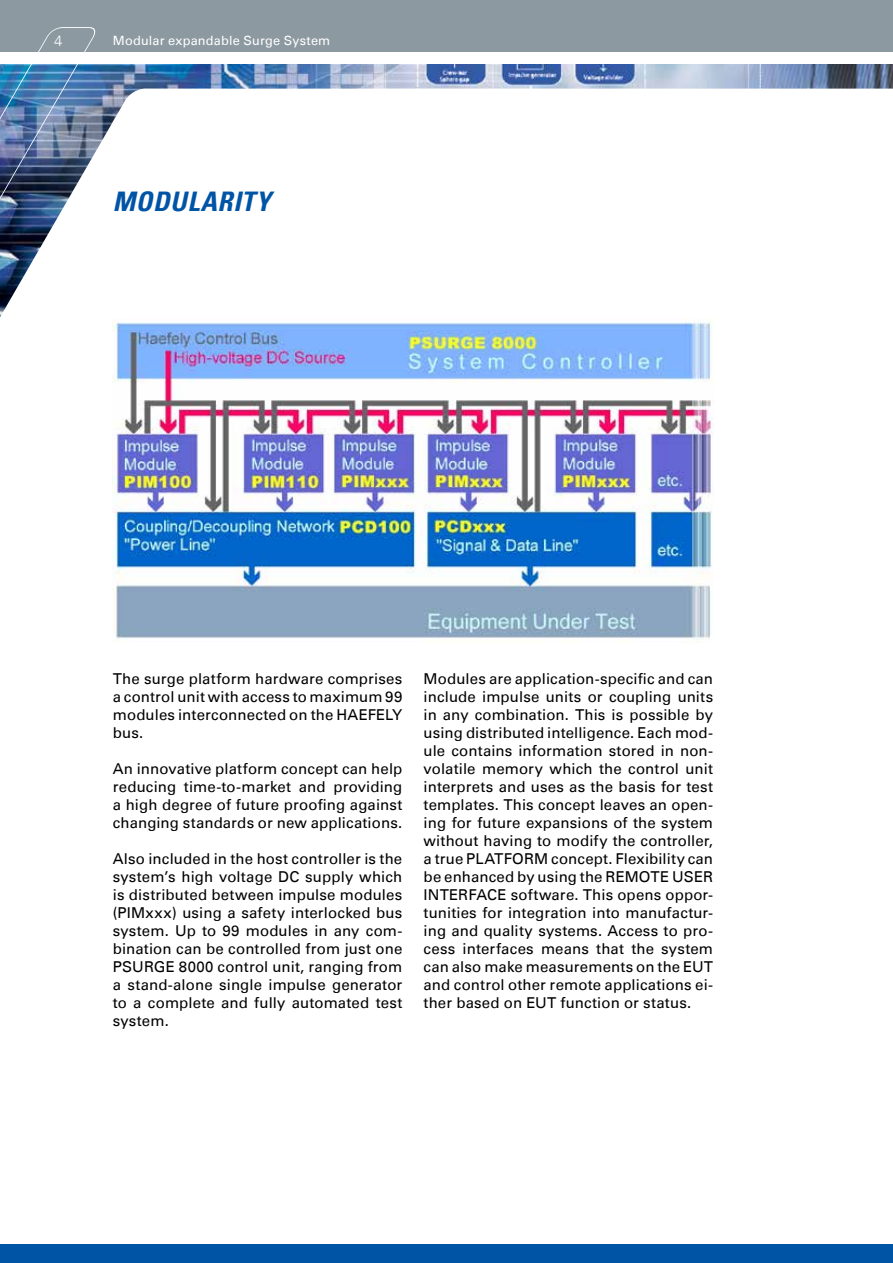
<style>
.page{position:relative;width:893px;height:1263px;background:#fff}
.page>*{position:absolute;margin:0;border:0;box-sizing:border-box;transform-origin:0 0}
.t1{font:italic 700 condensed 27px "Univers LT";letter-spacing:.02em;color:#0054a6}
.t2{font:15px/18px "Univers LT";letter-spacing:.01em;color:#000;text-align:justify}
.t3{font:300 15px "Univers LT";color:#fff}
.t4{font:12.75px "Univers LT";letter-spacing:.015em;color:#fff}
</style>
<div class="page">
<div style="left:0;top:0;width:893px;height:51px;background:#8c99a1"></div>
<div style="left:0;top:1244px;width:893px;height:19px;background:#0054a6"></div>
<img style="left:100px;top:64px;width:793px;height:25px">
<svg style="left:0;top:89px;width:714px;height:388px"></svg>
<img style="left:0;top:27px;width:100px;height:199px">
<img style="left:113px;top:319px;width:600px;height:321px">
<p class="t3" style="left:54px;top:31px;width:10px">4</p>
<p class="t4" style="left:113px;top:33px;width:219px">Modular expandable Surge System</p>
<h1 class="t1" style="left:113px;top:185px;width:160px">MODULARITY</h1>
<p class="t2" style="left:113px;top:670px;width:291px">The surge platform hardware comprises a control unit with access to maximum 99 modules interconnected on the HAEFELY bus.</p>
<p class="t2" style="left:113px;top:760px;width:291px">An innovative platform concept can help reducing time-to-market and providing a high degree of future proofing against changing standards or new applications.</p>
<p class="t2" style="left:113px;top:850px;width:291px">Also included in the host controller is the system’s high voltage DC supply which is distributed between impulse modules (PIMxxx) using a safety interlocked bus system. Up to 99 modules in any com&shy;bination can be controlled from just one PSURGE 8000 control unit, ranging from a stand-alone single impulse generator to a complete and fully automated test system.</p>
<p class="t2" style="left:424px;top:670px;width:291px">Modules are application-specific and can include impulse units or coupling units in any combination. This is possible by using distributed intelligence. Each mod&shy;ule contains information stored in non&shy;volatile memory which the control unit interprets and uses as the basis for test templates. This concept leaves an open&shy;ing for future expansions of the system without having to modify the controller, a true PLATFORM concept. Flexibility can be enhanced by using the REMOTE USER INTERFACE software. This opens oppor&shy;tunities for integration into manufactur&shy;ing and quality systems. Access to pro&shy;cess interfaces means that the system can also make measurements on the EUT and control other remote applications ei&shy;ther based on EUT function or status.</p>
</div>
